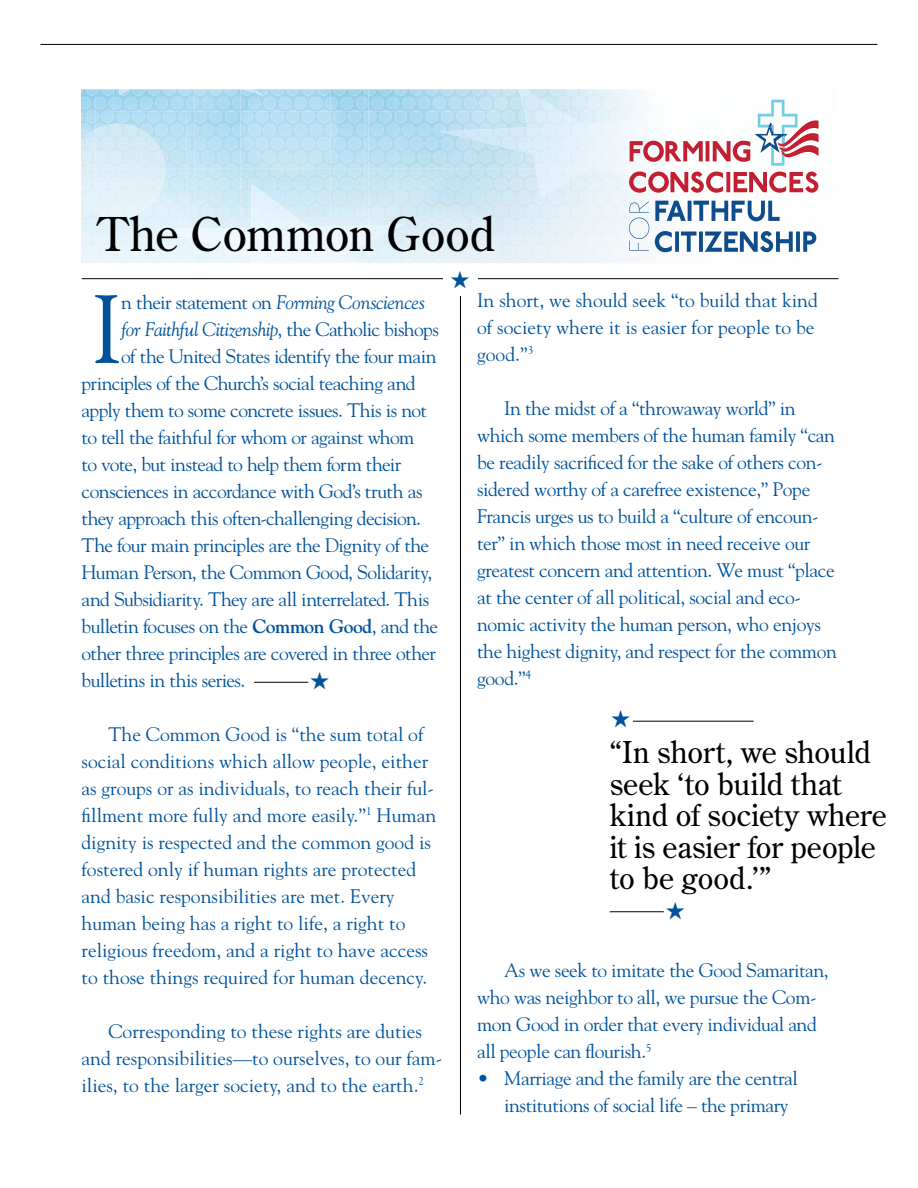
<style>
.page{position:relative;width:918px;height:1188px;background:#fff}
.page>*{position:absolute;margin:0;border:0;box-sizing:border-box;transform-origin:0 0}
.t1{font:96.15px "Goudy Std";color:#00539b}
.t2{font:46.5px "Century Old Style Std";letter-spacing:-.005em;color:#000}
.t3{font:30px/31.5px "Century Old Style Std";letter-spacing:-.005em;color:#000}
.t4{font:19.5px/27px "Goudy Std";letter-spacing:-.02em;color:#00539b}
.t5{font:19.5px/27px "Goudy Std";color:#00539b}
.t6{font:italic 19.5px "Goudy Std";letter-spacing:-.02em;color:#00539b}
.s1{font-style:normal}
.s2{font-weight:700}
</style>
<div class="page">
<hr style="left:40px;top:44px;width:838px;height:1px;background:#000">
<hr style="left:460px;top:283px;width:1px;height:831px;background:#000">
<hr style="left:82px;top:278px;width:757px;height:1px;background:#000">
<div style="left:443px;top:270px;width:34px;height:25px;background:#fff"></div>
<img style="left:106px;top:247px;width:2px;height:16px">
<img style="left:331px;top:168px;width:29px;height:58px">
<img style="left:331px;top:112px;width:29px;height:56px">
<img style="left:240px;top:168px;width:91px;height:24px">
<img style="left:240px;top:112px;width:91px;height:56px">
<img style="left:186px;top:168px;width:54px;height:60px">
<img style="left:195px;top:112px;width:45px;height:56px">
<img style="left:81px;top:89px;width:114px;height:79px">
<img style="left:81px;top:97px;width:14px;height:20px">
<img style="left:165px;top:168px;width:21px;height:23px">
<img style="left:95px;top:117px;width:91px;height:51px">
<img style="left:81px;top:117px;width:14px;height:83px">
<img style="left:95px;top:194px;width:91px;height:53px">
<img style="left:81px;top:200px;width:14px;height:27px">
<img style="left:81px;top:128px;width:9px;height:14px">
<svg style="left:81px;top:227px;width:17px;height:20px"></svg>
<img style="left:161px;top:168px;width:4px;height:22px">
<img style="left:95px;top:124px;width:70px;height:44px">
<svg style="left:81px;top:130px;width:14px;height:10px"></svg>
<img style="left:95px;top:168px;width:66px;height:50px">
<div style="left:95px;top:168px;width:65px;height:49px;background:#e2f1f8"></div>
<img style="left:95px;top:136px;width:41px;height:2px">
<img style="left:95px;top:138px;width:45px;height:30px">
<img style="left:113px;top:89px;width:247px;height:23px">
<div style="left:262px;top:247px;width:98px;height:16px;background:#edf8fe"></div>
<img style="left:240px;top:183px;width:22px;height:64px">
<img style="left:262px;top:192px;width:69px;height:55px">
<svg style="left:185px;top:228px;width:13px;height:35px"></svg>
<img style="left:156px;top:228px;width:30px;height:9px">
<img style="left:243px;top:89px;width:9px;height:6px">
<svg style="left:252px;top:89px;width:11px;height:7px"></svg>
<svg style="left:119px;top:89px;width:12px;height:6px"></svg>
<svg style="left:360px;top:89px;width:459px;height:174px"></svg>
<svg style="left:629px;top:172px;width:189px;height:21px"></svg>
<svg style="left:655px;top:201px;width:125px;height:20px"></svg>
<svg style="left:655px;top:231px;width:161px;height:21px"></svg>
<svg style="left:629px;top:201px;width:20px;height:50px"></svg>
<svg style="left:630px;top:100px;width:189px;height:66px"></svg>
<hr style="left:610px;top:911px;width:54px;height:1px;background:#000">
<hr style="left:633px;top:721px;width:121px;height:1px;background:#000">
<hr style="left:254px;top:682px;width:54px;height:1px;background:#000">
<h2 class="t2" style="left:98px;top:205px;width:399px">The Common Good</h2>
<h1 class="t1" style="left:91px;top:270px;width:34px">I</h1>
<p class="t6" style="left:121px;top:290px;width:306px"><span class="s1">n their statement on</span> Forming Consciences</p>
<p class="t6" style="left:121px;top:317px;width:319px">for Faithful Citizenship<span class="s1">, the Catholic bishops</span></p>
<p class="t4" style="left:121px;top:342px;width:317px">of the United States identify the four main</p>
<p class="t4" style="left:82px;top:369px;width:336px">principles of the Church’s social teaching and</p>
<p class="t4" style="left:82px;top:396px;width:347px">apply them to some concrete issues. This is not</p>
<p class="t4" style="left:82px;top:423px;width:334px">to tell the faithful for whom or against whom</p>
<p class="t4" style="left:82px;top:450px;width:321px">to vote, but instead to help them form their</p>
<p class="t4" style="left:82px;top:477px;width:343px">consciences in accordance with God’s truth as</p>
<p class="t4" style="left:82px;top:504px;width:341px">they approach this often-challenging decision.</p>
<p class="t4" style="left:82px;top:531px;width:349px">The four main principles are the Dignity of the</p>
<p class="t4" style="left:82px;top:558px;width:352px">Human Person, the Common Good, Solidarity,</p>
<p class="t4" style="left:82px;top:585px;width:349px">and Subsidiarity. They are all interrelated. This</p>
<p class="t4" style="left:82px;top:612px;width:358px">bulletin focuses on the <span class="s2">Common Good</span>, and the</p>
<p class="t4" style="left:82px;top:639px;width:356px">other three principles are covered in three other</p>
<p class="t4" style="left:82px;top:666px;width:165px">bulletins in this series.</p>
<p class="t5" style="left:82px;top:720px;width:356px;text-indent:27px">The Common Good is “the sum total of social conditions which allow people, either as groups or as individuals, to reach their ful&shy;fillment more fully and more easily.”<sup>1</sup> Human dignity is respected and the common good is fostered only if human rights are protected and basic responsibilities are met. Every human being has a right to life, a right to religious freedom, and a right to have access to those things required for human decency.</p>
<p class="t5" style="left:82px;top:1017px;width:362px;text-indent:27px">Corresponding to these rights are duties and responsibilities—to ourselves, to our fam&shy;ilies, to the larger society, and to the earth.<sup>2</sup></p>
<p class="t5" style="left:477px;top:286px;width:342px">In short, we should seek “to build that kind of society where it is easier for people to be good.”<sup>3</sup></p>
<p class="t4" style="left:477px;top:394px;width:361px;text-indent:27px">In the midst of a “throwaway world” in which some members of the human family “can be readily sacrificed for the sake of others con&shy;sidered worthy of a carefree existence,” Pope Francis urges us to build a “culture of encoun&shy;ter” in which those most in need receive our greatest concern and attention. We must “place at the center of all political, social and eco&shy;nomic activity the human person, who enjoys the highest dignity, and respect for the common good.”<sup>4</sup></p>
<h3 class="t3" style="left:610px;top:736px;width:279px">“In short, we should seek ‘to build that kind of society where it is easier for people to be good.’”</h3>
<p class="t4" style="left:477px;top:957px;width:353px;text-indent:27px">As we seek to imitate the Good Samaritan, who was neighbor to all, we pursue the Com&shy;mon Good in order that every individual and all people can flourish.<sup>5</sup></p>
<p class="t4" style="left:504px;top:1065px;width:295px;text-indent:-27px">• Marriage and the family are the central institutions of social life – the primary</p>
</div>
